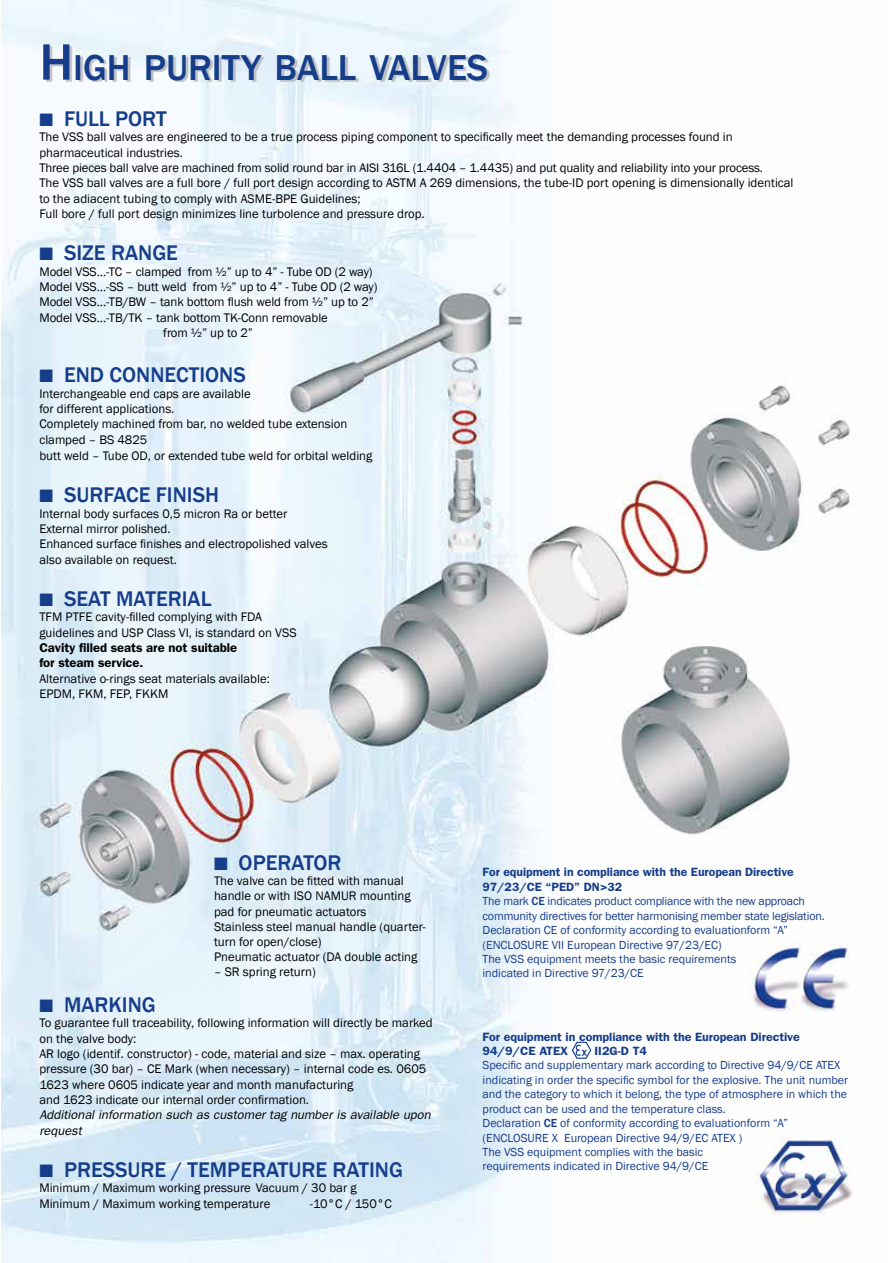
<style>
.page{position:relative;width:893px;height:1263px;background:#fff}
.page>*{position:absolute;margin:0;border:0;box-sizing:border-box;transform-origin:0 0}
.t1{font:500 37.05px "Franklin Gothic";color:#153d8a}
.t2{font:500 21.75px "Franklin Gothic";color:#153d8a}
.t3{font:12.75px/15.3px "Franklin Gothic";color:#000}
.t4{font:italic 12.75px/15.3px "Franklin Gothic";color:#000}
.t5{font:600 12.75px/15.3px "Franklin Gothic";letter-spacing:-.005em;color:#000}
.t6{font:12px/14.4px "Franklin Gothic";color:#153d8a}
.t7{font:600 12px/14.4px "Franklin Gothic";letter-spacing:-.005em;color:#153d8a;scale:1.04 1}
.s1{font-size:52.95px}
.s2{font-weight:600}
.s3{font-weight:500}
</style>
<div class="page">
<img style="left:1px;top:0;width:855px;height:1263px">
<img style="left:749px;top:943px;width:100px;height:73px">
<svg style="left:571px;top:1041px;width:20px;height:19px"></svg>
<img style="left:749px;top:1133px;width:107px;height:83px">
<div style="left:46px;top:46px;width:444px;height:35px;background:#b3b2b2;opacity:.75"></div>
<h1 class="t1" style="left:39px;top:44px;width:450px"><span class="s1">H</span>IGH PURITY BALL VALVES</h1>
<h2 class="t2" style="left:39px;top:105px;width:129px">■ FULL PORT</h2>
<p class="t3" style="left:39px;top:130px;width:756px">The VSS ball valves are engineered to be a true process piping component to specifically meet the demanding processes found in pharmaceutical industries.<br>Three pieces ball valve are machined from solid round bar in AISI 316L (1.4404 – 1.4435) and put quality and reliability into your process.<br>The VSS ball valves are a full bore / full port design according to ASTM A 269 dimensions, the tube-ID port opening is dimensionally identical to the adiacent tubing to comply with ASME-BPE Guidelines;<br>Full bore / full port design minimizes line turbolence and pressure drop.</p>
<h2 class="t2" style="left:39px;top:240px;width:140px">■ SIZE RANGE</h2>
<p class="t3" style="left:39px;top:264px;width:335px">Model VSS…-TC – clamped from ½” up to 4” - Tube OD (2 way)</p>
<p class="t3" style="left:39px;top:279px;width:340px">Model VSS…-SS – butt weld from ½” up to 4” - Tube OD (2 way)</p>
<p class="t3" style="left:39px;top:295px;width:336px">Model VSS…-TB/BW – tank bottom flush weld from ½” up to 2”</p>
<p class="t3" style="left:39px;top:310px;width:290px">Model VSS…-TB/TK – tank bottom TK-Conn removable</p>
<p class="t3" style="left:163px;top:325px;width:91px">from ½” up to 2”</p>
<h2 class="t2" style="left:39px;top:362px;width:208px">■ END CONNECTIONS</h2>
<p class="t3" style="left:39px;top:386px;width:335px">Interchangeable end caps are available<br>for different applications.<br>Completely machined from bar, no welded tube extension clamped – BS 4825<br>butt weld – Tube OD, or extended tube weld for orbital welding</p>
<h2 class="t2" style="left:39px;top:481px;width:181px">■ SURFACE FINISH</h2>
<p class="t3" style="left:39px;top:506px;width:290px">Internal body surfaces 0,5 micron Ra or better External mirror polished.<br>Enhanced surface finishes and electropolished valves also available on request.</p>
<h2 class="t2" style="left:39px;top:585px;width:174px">■ SEAT MATERIAL</h2>
<p class="t3" style="left:39px;top:610px;width:259px">TFM PTFE cavity-filled complying with FDA guidelines and USP Class VI, is standard on VSS</p>
<p class="t5" style="left:39px;top:639px;width:199px">Cavity filled seats are not suitable for steam service.</p>
<p class="t3" style="left:39px;top:671px;width:232px">Alternative o-rings seat materials available:<br>EPDM, FKM, FEP, FKKM</p>
<h2 class="t2" style="left:214px;top:849px;width:129px">■ OPERATOR</h2>
<p class="t3" style="left:214px;top:873px;width:213px">The valve can be fitted with manual handle or with ISO NAMUR mounting pad for pneumatic actuators<br>Stainless steel manual handle (quarter&shy;turn for open/close)<br>Pneumatic actuator (DA double acting</p>
<p class="t3" style="left:214px;top:965px;width:103px">– SR spring return)</p>
<h2 class="t2" style="left:39px;top:991px;width:118px">■ MARKING</h2>
<p class="t3" style="left:39px;top:1016px;width:395px">To guarantee full traceability, following information will directly be marked on the valve body:<br>AR logo (identif. constructor) - code, material and size – max. operating pressure (30 bar) – CE Mark (when necessary) – internal code es. 0605<br>1623 where 0605 indicate year and month manufacturing<br>and 1623 indicate our internal order confirmation.</p>
<p class="t4" style="left:39px;top:1107px;width:393px">Additional information such as customer tag number is available upon request</p>
<h2 class="t2" style="left:39px;top:1156px;width:365px">■ PRESSURE / TEMPERATURE RATING</h2>
<p class="t3" style="left:39px;top:1180px;width:319px;line-height:16.2px">Minimum / Maximum working pressure Vacuum / 30 bar g<br>Minimum / Maximum working temperature</p>
<p class="t3" style="left:310px;top:1197px;width:83px">-10°C / 150°C</p>
<p class="t6" style="left:483px;top:865px;width:344px"><span class="s2">For equipment in compliance with the European Directive 97/23/CE “PED” DN&gt;32<br></span>The mark <span class="s3">CE</span> indicates product compliance with the new approach community directives for better harmonising member state legislation.<br>Declaration CE of conformity according to evaluationform “A” (ENCLOSURE VII European Directive 97/23/EC)<br>The VSS equipment meets the basic requirements<br>indicated in Directive 97/23/CE</p>
<p class="t7" style="left:483px;top:1029px;width:307px">For equipment in compliance with the European Directive<br>94/9/CE ATEX</p>
<p class="t7" style="left:594px;top:1043px;width:52px">II2G-D T4</p>
<p class="t6" style="left:483px;top:1058px;width:367px">Specific and supplementary mark according to Directive 94/9/CE ATEX indicating in order the specific symbol for the explosive. The unit number and the category to which it belong, the type of atmosphere in which the product can be used and the temperature class.<br>Declaration <span class="s3">CE</span> of conformity according to evaluationform “A” (ENCLOSURE X European Directive 94/9/EC ATEX )<br>The VSS equipment complies with the basic<br>requirements indicated in Directive 94/9/CE</p>
</div>
